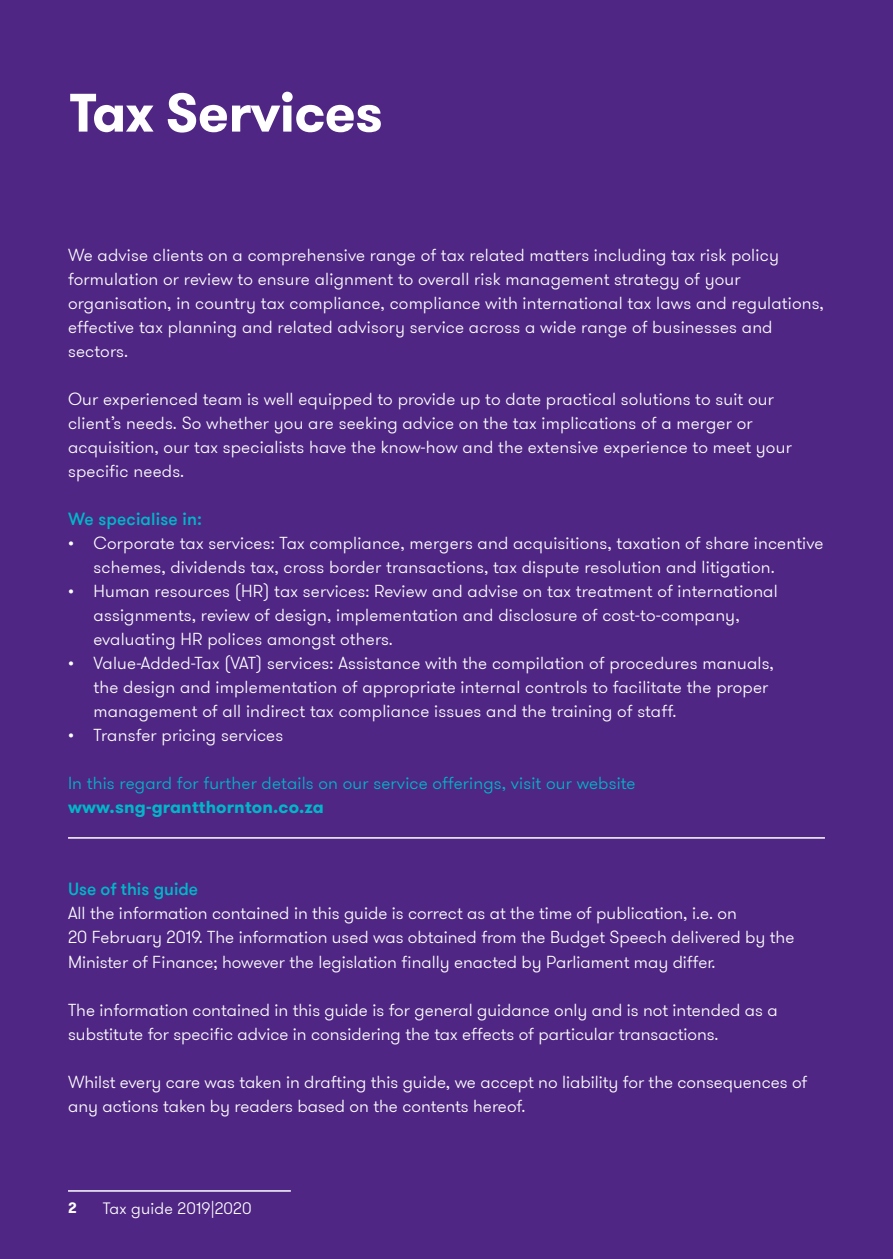
<style>
.page{position:relative;width:893px;height:1259px;background:#4f2683}
.page>*{position:absolute;margin:0;border:0;box-sizing:border-box;transform-origin:0 0}
.t1{font:700 54px "GT Walsheim Pro";letter-spacing:-.01em;color:#fff}
.t2{font:300 17.4px/24px "GT Walsheim Pro";letter-spacing:.01em;color:#fff}
.t3{font:300 17.4px "GT Walsheim Pro";letter-spacing:.01em;color:#00b7c9}
.t4{font:500 17.4px "GT Walsheim Pro";color:#00b7c9}
.t5{font:700 17.4px "GT Walsheim Pro";letter-spacing:.01em;color:#00b7c9}
.t6{font:300 16.5px "GT Walsheim Pro";letter-spacing:.01em;color:#fff}
.t7{font:700 15px "GT Walsheim Pro";color:#fff}
</style>
<div class="page">
<hr style="left:68px;top:837px;width:757px;height:1px;background:#fff">
<hr style="left:68px;top:1190px;width:223px;height:1px;background:#fff">
<h1 class="t1" style="left:69px;top:77px;width:315px">Tax Services</h1>
<p class="t2" style="left:68px;top:243px;width:757px">We advise clients on a comprehensive range of tax related matters including tax risk policy formulation or review to ensure alignment to overall risk management strategy of your organisation, in country tax compliance, compliance with international tax laws and regulations, effective tax planning and related advisory service across a wide range of businesses and sectors.</p>
<p class="t2" style="left:68px;top:387px;width:725px">Our experienced team is well equipped to provide up to date practical solutions to suit our client’s needs. So whether you are seeking advice on the tax implications of a merger or acquisition, our tax specialists have the know-how and the extensive experience to meet your specific needs.</p>
<p class="t4" style="left:68px;top:508px;width:136px">We specialise in:</p>
<p class="t2" style="left:94px;top:531px;width:731px;text-indent:-26px">• Corporate tax services: Tax compliance, mergers and acquisitions, taxation of share incentive schemes, dividends tax, cross border transactions, tax dispute resolution and litigation.</p>
<p class="t2" style="left:94px;top:579px;width:686px;text-indent:-26px">• Human resources (HR) tax services: Review and advise on tax treatment of international assignments, review of design, implementation and disclosure of cost-to-company, evaluating HR polices amongst others.</p>
<p class="t2" style="left:94px;top:651px;width:682px;text-indent:-26px">• Value-Added-Tax (VAT) services: Assistance with the compilation of procedures manuals, the design and implementation of appropriate internal controls to facilitate the proper management of all indirect tax compliance issues and the training of staff.</p>
<p class="t2" style="left:68px;top:723px;width:217px">• Transfer pricing services</p>
<p class="t3" style="left:68px;top:771px;width:569px">In this regard for further details on our service offerings, visit our website</p>
<p class="t5" style="left:68px;top:795px;width:257px">www.sng-grantthornton.co.za</p>
<p class="t4" style="left:68px;top:878px;width:132px">Use of this guide</p>
<p class="t2" style="left:68px;top:902px;width:728px">All the information contained in this guide is correct as at the time of publication, i.e. on<br>20 February 2019. The information used was obtained from the Budget Speech delivered by the<br>Minister of Finance; however the legislation finally enacted by Parliament may differ.</p>
<p class="t2" style="left:68px;top:998px;width:711px">The information contained in this guide is for general guidance only and is not intended as a substitute for specific advice in considering the tax effects of particular transactions.</p>
<p class="t2" style="left:68px;top:1070px;width:741px">Whilst every care was taken in drafting this guide, we accept no liability for the consequences of any actions taken by readers based on the contents hereof.</p>
<p class="t7" style="left:68px;top:1197px;width:10px">2</p>
<p class="t6" style="left:103px;top:1197px;width:150px">Tax guide 2019|2020</p>
</div>
